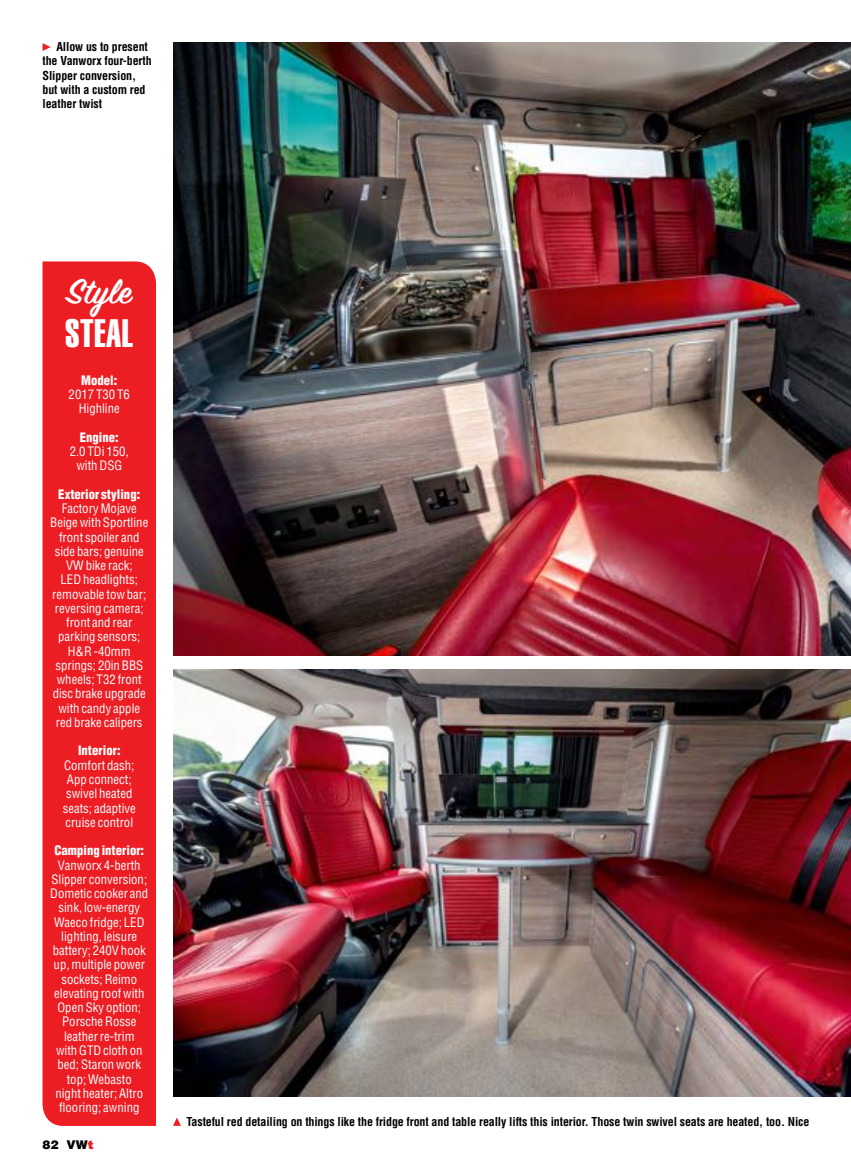
<style>
.page{position:relative;width:851px;height:1170px;background:#fff}
.page>*{position:absolute;margin:0;border:0;box-sizing:border-box;transform-origin:0 0}
.t1{font:600 39px "Sign Painter House Script";letter-spacing:.02em;color:#fff}
.t2{font:39px "Helvetica LT Std Extra Comp";letter-spacing:.02em;color:#fff}
.t3{font:condensed 12.75px/14.2px "Helvetica LT Std";color:#fff;text-align:center}
.t4{font:900 condensed 12.75px "Helvetica LT Std";color:#fff}
.t5{font:700 condensed 12px/14.2px "Helvetica LT Std";letter-spacing:-.01em;color:#000}
.t6{font:900 12px "Helvetica LT Std";color:#000}
.s1{font-family:"Frutiger LT Std";color:#ed1d24}
</style>
<div class="page">
<img style="left:173px;top:43px;width:677px;height:612px">
<img style="left:173px;top:669px;width:677px;height:427px">
<div style="left:43px;top:261px;width:113px;height:864px;background:#ed1d24"></div>
<svg style="left:173px;top:1118px;width:8px;height:7px"></svg>
<svg style="left:43px;top:43px;width:8px;height:8px"></svg>
<p class="t5" style="left:43px;top:40px;width:111px;text-indent:14px">Allow us to present the Vanworx four-berth<br>Slipper conversion, but with a custom red leather twist</p>
<h1 class="t1" style="left:67px;top:268px;width:66px">Style</h1>
<h1 class="t2" style="left:65px;top:309px;width:70px">STEAL</h1>
<p class="t4" style="left:81px;top:372px;width:38px">Model:</p>
<p class="t3" style="left:69px;top:387px;width:63px">2017 T30 T6<br>Highline</p>
<p class="t4" style="left:80px;top:429px;width:40px">Engine:</p>
<p class="t3" style="left:70px;top:444px;width:61px">2.0 TDi 150, with DSG</p>
<p class="t4" style="left:58px;top:486px;width:83px">Exterior styling:</p>
<p class="t3" style="left:50px;top:501px;width:100px">Factory Mojave<br>Beige with Sportline front spoiler and side bars; genuine<br>VW bike rack;<br>LED headlights; removable tow bar; reversing camera; front and rear parking sensors;<br>H&amp;R -40mm springs; 20in BBS wheels; T32 front disc brake upgrade with candy apple red brake calipers</p>
<p class="t4" style="left:78px;top:742px;width:44px">Interior:</p>
<p class="t3" style="left:63px;top:757px;width:75px">Comfort dash;<br>App connect; swivel heated seats; adaptive cruise control</p>
<p class="t4" style="left:54px;top:842px;width:91px">Camping interior:</p>
<p class="t3" style="left:50px;top:857px;width:99px">Vanworx 4-berth<br>Slipper conversion;<br>Dometic cooker and sink, low-energy<br>Waeco fridge; LED lighting, leisure battery; 240V hook up, multiple power sockets; Reimo elevating roof with<br>Open Sky option;<br>Porsche Rosse leather re-trim<br>with GTD cloth on bed; Staron work top; Webasto<br>night heater; Altro flooring; awning</p>
<p class="t6" style="left:43px;top:1136px;width:52px">82 VW<span class="s1">t</span></p>
<p class="t5" style="left:186px;top:1114px;width:624px">Tasteful red detailing on things like the fridge front and table really lifts this interior. Those twin swivel seats are heated, too. Nice</p>
</div>
